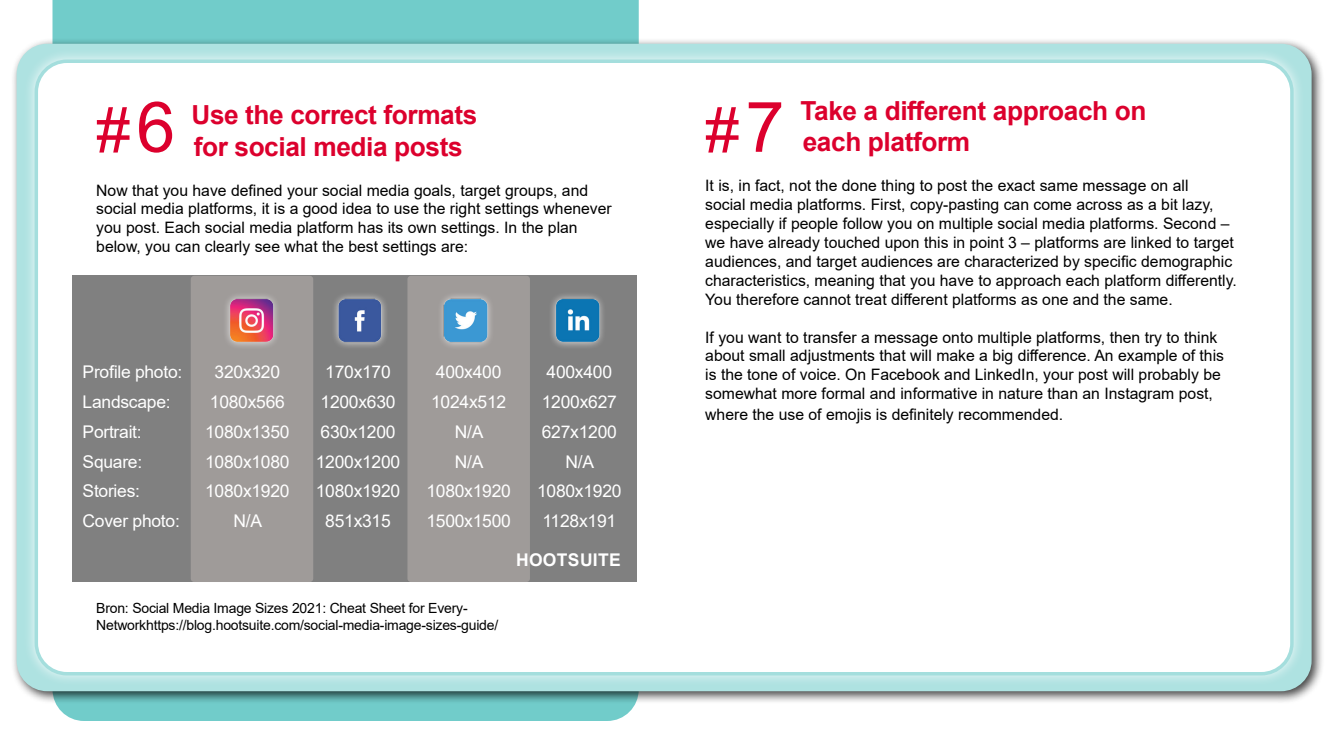
<style>
.page{position:relative;width:1330px;height:735px;background:#fff}
.page>*{position:absolute;margin:0;border:0;box-sizing:border-box;transform-origin:0 0}
.t1{font:61.25px "Arial";color:#dc002d}
.t2{font:700 26.25px/31.5px "Arial";letter-spacing:-.015em;color:#dc002d}
.t3{font:17.5px/29.8px "Arial";letter-spacing:-.015em;color:#fff}
.t4{font:700 17.5px "Arial";letter-spacing:.02em;color:#fff}
.t5{font:15.75px/18.9px "Arial";color:#000}
.t6{font:14px/16.8px "Arial";letter-spacing:-.015em;color:#000}
.s1{font-size:70px}
</style>
<div class="page">
<div style="left:52px;top:0;width:587px;height:721px;background:#71ccca"></div>
<div style="left:11px;top:38px;width:1314px;height:666px;background:#000;opacity:.75"></div>
<div style="left:17px;top:44px;width:1295px;height:647px;background:#aee2e1;border-radius:31px"></div>
<div style="left:23px;top:48px;width:1282px;height:639px;background:#fff;opacity:.75"></div>
<div style="left:36px;top:61px;width:1256px;height:613px;background:#fff;border-radius:31px"></div>
<div style="left:35px;top:60px;width:1259px;height:616px;border:4px solid #a4dedd;border-radius:31px"></div>
<div style="left:72px;top:276px;width:564px;height:306px;background:#808080"></div>
<div style="left:191px;top:276px;width:122px;height:306px;background:#9f9b99;border-radius:4px"></div>
<div style="left:407px;top:276px;width:123px;height:306px;background:#9f9b99;border-radius:4px"></div>
<img style="left:226px;top:295px;width:51px;height:51px">
<div style="left:548px;top:291px;width:59px;height:59px;background:#828282"></div>
<img style="left:550px;top:285px;width:58px;height:71px">
<div style="left:331px;top:291px;width:58px;height:59px;background:#828282"></div>
<img style="left:329px;top:285px;width:58px;height:71px">
<img style="left:441px;top:295px;width:50px;height:52px">
<p class="t2" style="left:800px;top:95px;width:348px">Take a different approach on</p>
<p class="t2" style="left:803px;top:127px;width:169px">each platform</p>
<p class="t5" style="left:705px;top:176px;width:533px">It is, in fact, not the done thing to post the exact same message on all<br>social media platforms. First, copy-pasting can come across as a bit lazy, especially if people follow you on multiple social media platforms. Second – we have already touched upon this in point 3 – platforms are linked to target audiences, and target audiences are characterized by specific demographic characteristics, meaning that you have to approach each platform differently.<br>You therefore cannot treat different platforms as one and the same.</p>
<p class="t5" style="left:705px;top:327px;width:520px">If you want to transfer a message onto multiple platforms, then try to think about small adjustments that will make a big difference. An example of this is the tone of voice. On Facebook and LinkedIn, your post will probably be somewhat more formal and informative in nature than an Instagram post,</p>
<p class="t5" style="left:705px;top:405px;width:360px">where the use of emojis is definitely recommended.</p>
<p class="t1" style="left:96px;top:88px;width:81px">#<span class="s1">6</span></p>
<p class="t1" style="left:705px;top:88px;width:81px">#<span class="s1">7</span></p>
<p class="t2" style="left:191px;top:99px;width:287px">Use the correct formats for social media posts</p>
<p class="t5" style="left:96px;top:180px;width:517px">Now that you have defined your social media goals, target groups, and social media platforms, it is a good idea to use the right settings whenever you post. Each social media platform has its own settings. In the plan below, you can clearly see what the best settings are:</p>
<p class="t3" style="left:83px;top:357px;width:101px">Profile photo:</p>
<p class="t3" style="left:83px;top:387px;width:90px">Landscape:<br>Portrait:<br>Square:<br>Stories:</p>
<p class="t3" style="left:83px;top:506px;width:99px">Cover photo:</p>
<p class="t3" style="left:215px;top:357px;width:67px">320x320</p>
<p class="t3" style="left:210px;top:387px;width:77px">1080x566</p>
<p class="t3" style="left:205px;top:417px;width:86px">1080x1350</p>
<p class="t3" style="left:205px;top:447px;width:86px">1080x1080</p>
<p class="t3" style="left:205px;top:476px;width:86px">1080x1920</p>
<p class="t3" style="left:234px;top:506px;width:30px">N/A</p>
<p class="t3" style="left:325px;top:357px;width:67px">170x170</p>
<p class="t3" style="left:321px;top:387px;width:77px">1200x630</p>
<p class="t3" style="left:321px;top:417px;width:77px">630x1200</p>
<p class="t3" style="left:316px;top:447px;width:86px">1200x1200</p>
<p class="t3" style="left:316px;top:476px;width:86px">1080x1920</p>
<p class="t3" style="left:325px;top:506px;width:67px">851x315</p>
<p class="t3" style="left:436px;top:357px;width:67px">400x400</p>
<p class="t3" style="left:431px;top:387px;width:77px">1024x512</p>
<p class="t3" style="left:455px;top:417px;width:30px">N/A</p>
<p class="t3" style="left:455px;top:447px;width:30px">N/A</p>
<p class="t3" style="left:426px;top:476px;width:86px">1080x1920</p>
<p class="t3" style="left:426px;top:506px;width:86px">1500x1500</p>
<p class="t3" style="left:547px;top:357px;width:67px">400x400</p>
<p class="t3" style="left:542px;top:387px;width:77px">1200x627</p>
<p class="t3" style="left:542px;top:417px;width:77px">627x1200</p>
<p class="t3" style="left:566px;top:447px;width:30px">N/A</p>
<p class="t3" style="left:537px;top:476px;width:86px">1080x1920</p>
<p class="t3" style="left:542px;top:506px;width:75px">1128x191</p>
<p class="t6" style="left:96px;top:600px;width:404px">Bron: Social Media Image Sizes 2021: Cheat Sheet for Every-<br>Networkhttps://blog.hootsuite.com/social-media-image-sizes-guide/</p>
<p class="t4" style="left:516px;top:548px;width:106px">HOOTSUITE</p>
</div>
